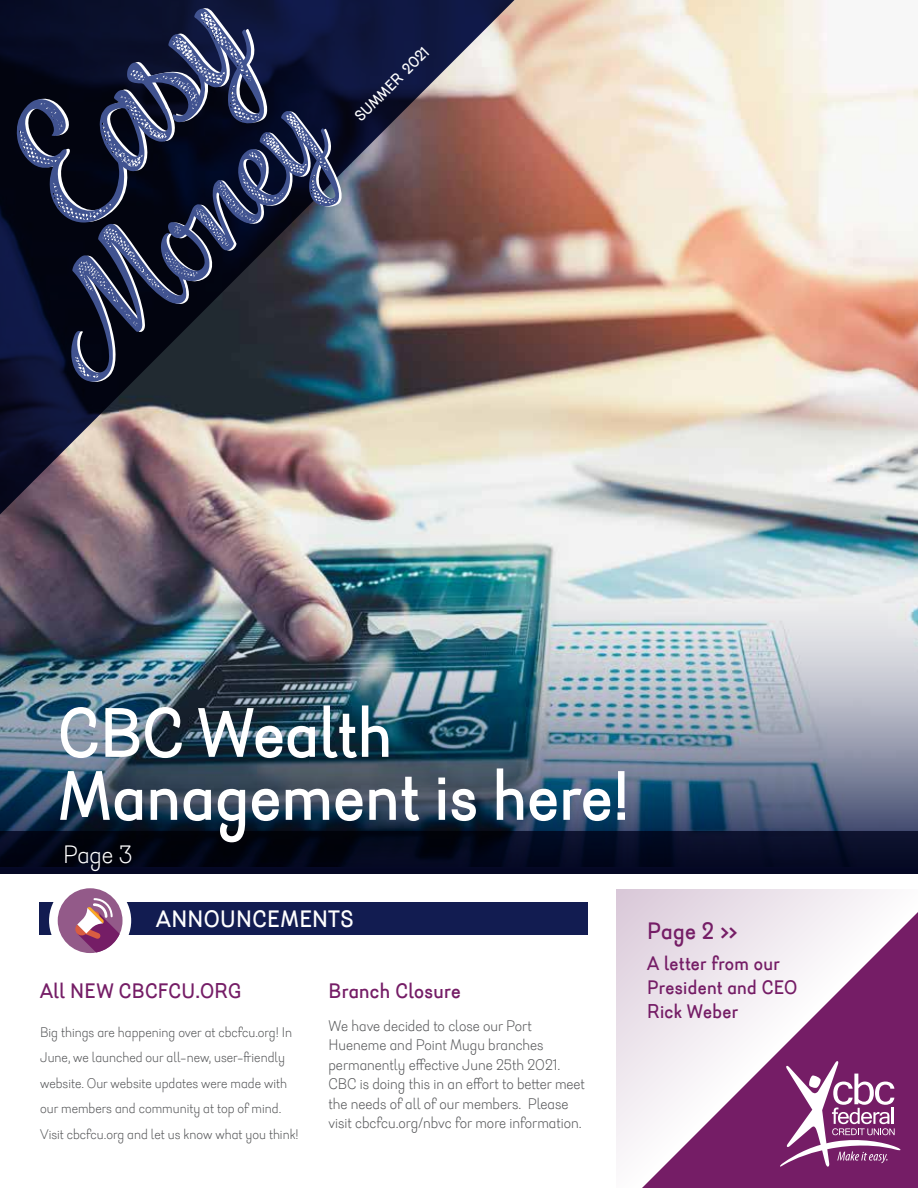
<style>
.page{position:relative;width:918px;height:1188px;background:#fff}
.page>*{position:absolute;margin:0;border:0;box-sizing:border-box;transform-origin:0 0}
.t1{font:157.5px "Jazz Script 1";color:#fff}
.t2{font:130.8px "Jazz Script 1";color:#fff}
.t3{font:700 75px/63px "Hogar";color:#fff}
.t4{font:27px "Hogar";color:#fff}
.t5{font:700 25.5px "Hogar";letter-spacing:.015em;color:#fff}
.t6{font:700 25.5px "Hogar";color:#751d66}
.t7{font:700 22.5px "Hogar";letter-spacing:.015em;color:#751d66}
.t8{font:700 21px/24px "Hogar";letter-spacing:.015em;color:#751d66}
.t9{font:16.5px/19.5px "Hogar";color:#58595b}
.t10{font:700 16.5px "Hogar";color:#fff}
.t11{font:15px/25.5px "Hogar";color:#58595b}
</style>
<div class="page">
<img style="left:552px;top:0;width:366px;height:518px">
<svg style="left:616px;top:889px;width:265px;height:265px"></svg>
<img style="left:0;top:0;width:552px;height:518px">
<div style="left:39px;top:902px;width:549px;height:33px;background:#121c51"></div>
<div style="left:49px;top:880px;width:82px;height:82px;background:#fff;border-radius:50%"></div>
<div style="left:58px;top:888px;width:65px;height:65px;background:#935a89;border-radius:50%"></div>
<svg style="left:75px;top:898px;width:45px;height:55px"></svg>
<img style="left:0;top:518px;width:918px;height:356px">
<svg style="left:642px;top:912px;width:276px;height:276px"></svg>
<svg style="left:780px;top:1061px;width:138px;height:127px;background:#8f4783"></svg>
<h1 class="t1" style="left:-21px;top:123px;width:251px;rotate:-45deg">Easy</h1>
<p class="t10" style="left:350px;top:111px;width:99px;rotate:-45deg">SUMMER 2021</p>
<h2 class="t2" style="left:10px;top:301px;width:341px;rotate:-45deg">Mon ey</h2>
<h3 class="t3" style="left:58px;top:702px;width:574px">CBC Wealth<br>Management is here!</h3>
<h3 class="t4" style="left:63px;top:839px;width:71px">Page 3</h3>
<h3 class="t5" style="left:156px;top:904px;width:199px">ANNOUNCEMENTS</h3>
<h3 class="t7" style="left:40px;top:977px;width:203px">All NEW CBCFCU.ORG</h3>
<p class="t11" style="left:40px;top:1019px;width:260px">Big things are happening over at cbcfcu.org! In June, we launched our all-new, user-friendly website. Our website updates were made with our members and community at top of mind.<br>Visit cbcfcu.org and let us know what you think!</p>
<h3 class="t7" style="left:328px;top:977px;width:134px">Branch Closure</h3>
<p class="t9" style="left:328px;top:1016px;width:258px">We have decided to close our Port Hueneme and Point Mugu branches permanently effective June 25th 2021.<br>CBC is doing this in an effort to better meet the needs of all of our members. Please visit cbcfcu.org/nbvc for more information.</p>
<h3 class="t6" style="left:647px;top:916px;width:92px">Page 2 &gt;&gt;</h3>
<p class="t8" style="left:647px;top:951px;width:152px">A letter from our<br>President and CEO<br>Rick Weber</p>
</div>
